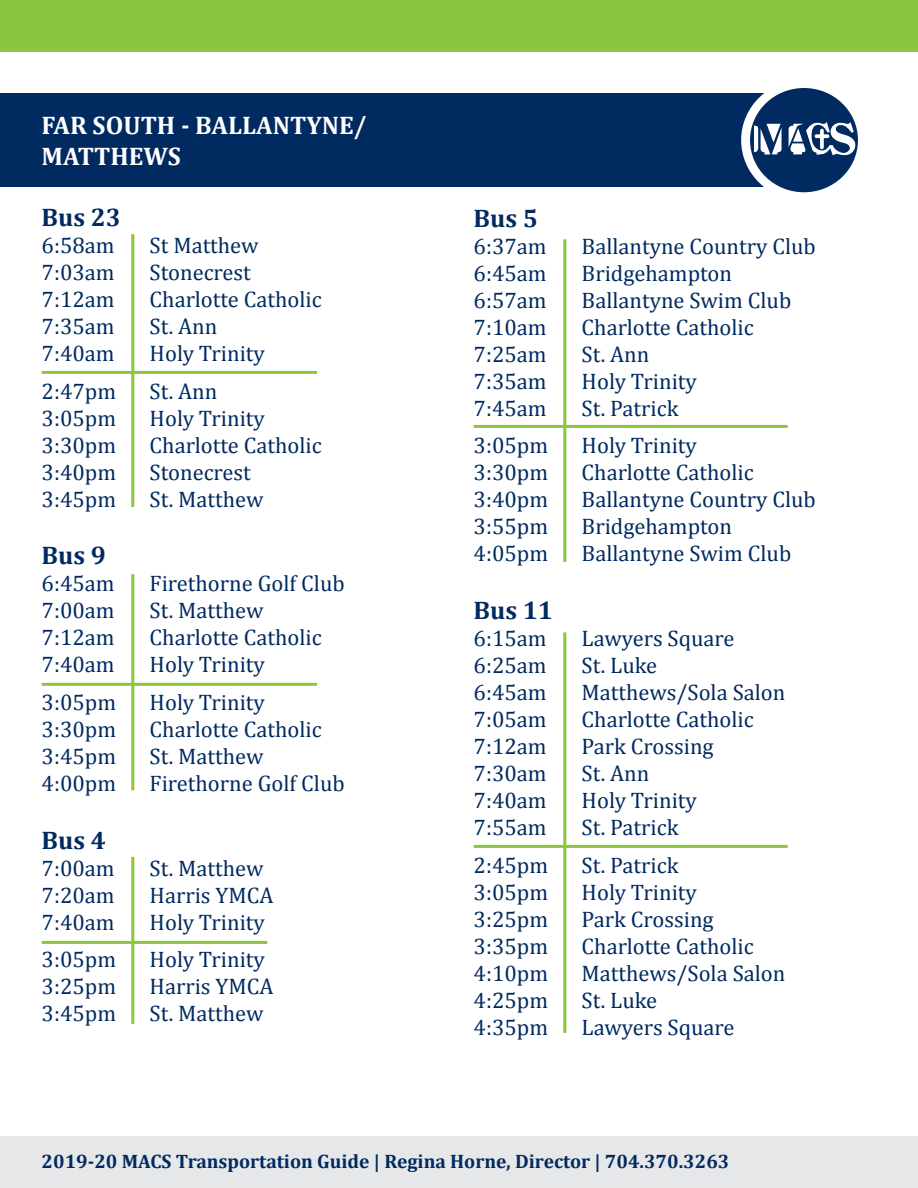
<style>
.page{position:relative;width:918px;height:1188px;background:#fff}
.page>*{position:absolute;margin:0;border:0;box-sizing:border-box;transform-origin:0 0}
.t1{font:700 25.5px/30.6px "Cambria";color:#fff}
.t2{font:700 25.5px "Cambria";color:#002a60}
.t3{font:22.5px "Cambria";color:#002a60}
.t4{font:700 19.5px "Cambria";color:#002a60}
</style>
<div class="page">
<div style="left:0;top:1136px;width:918px;height:52px;background:#e6e7e9"></div>
<div style="left:0;top:0;width:918px;height:52px;background:#8bc63e"></div>
<div style="left:0;top:93px;width:827px;height:94px;background:#002a60"></div>
<hr style="left:42px;top:371px;width:275px;height:3px;background:#8bc63e">
<hr style="left:131px;top:234px;width:3px;height:273px;background:#8bc63e">
<hr style="left:42px;top:683px;width:275px;height:3px;background:#8bc63e">
<hr style="left:131px;top:574px;width:3px;height:216px;background:#8bc63e">
<hr style="left:131px;top:857px;width:3px;height:167px;background:#8bc63e">
<hr style="left:42px;top:941px;width:225px;height:3px;background:#8bc63e">
<div style="left:741px;top:79px;width:126px;height:122px;background:#fff;border-radius:50%"></div>
<div style="left:750px;top:88px;width:108px;height:104px;background:#002a60;border-radius:50%"></div>
<svg style="left:754px;top:124px;width:28px;height:30px"></svg>
<svg style="left:789px;top:122px;width:67px;height:34px"></svg>
<hr style="left:474px;top:425px;width:314px;height:3px;background:#8bc63e">
<hr style="left:563px;top:239px;width:3px;height:323px;background:#8bc63e">
<hr style="left:563px;top:632px;width:3px;height:401px;background:#8bc63e">
<hr style="left:474px;top:845px;width:314px;height:3px;background:#8bc63e">
<p class="t1" style="left:42px;top:109px;width:327px">FAR SOUTH - BALLANTYNE/<br>MATTHEWS</p>
<p class="t2" style="left:42px;top:199px;width:81px">Bus 23</p>
<p class="t3" style="left:42px;top:232px;width:75px">6:58am</p>
<p class="t3" style="left:150px;top:232px;width:111px">St Matthew</p>
<p class="t3" style="left:42px;top:259px;width:75px">7:03am</p>
<p class="t3" style="left:150px;top:259px;width:103px">Stonecrest</p>
<p class="t3" style="left:42px;top:286px;width:75px">7:12am</p>
<p class="t3" style="left:150px;top:286px;width:174px">Charlotte Catholic</p>
<p class="t3" style="left:42px;top:313px;width:75px">7:35am</p>
<p class="t3" style="left:150px;top:313px;width:69px">St. Ann</p>
<p class="t3" style="left:42px;top:340px;width:75px">7:40am</p>
<p class="t3" style="left:150px;top:340px;width:117px">Holy Trinity</p>
<p class="t3" style="left:42px;top:378px;width:76px">2:47pm</p>
<p class="t3" style="left:150px;top:378px;width:69px">St. Ann</p>
<p class="t3" style="left:42px;top:405px;width:76px">3:05pm</p>
<p class="t3" style="left:150px;top:405px;width:117px">Holy Trinity</p>
<p class="t3" style="left:42px;top:432px;width:76px">3:30pm</p>
<p class="t3" style="left:150px;top:432px;width:174px">Charlotte Catholic</p>
<p class="t3" style="left:42px;top:459px;width:76px">3:40pm</p>
<p class="t3" style="left:150px;top:459px;width:103px">Stonecrest</p>
<p class="t3" style="left:42px;top:486px;width:76px">3:45pm</p>
<p class="t3" style="left:150px;top:486px;width:116px">St. Matthew</p>
<p class="t2" style="left:42px;top:538px;width:66px">Bus 9</p>
<p class="t3" style="left:42px;top:570px;width:75px">6:45am</p>
<p class="t3" style="left:150px;top:570px;width:197px">Firethorne Golf Club</p>
<p class="t3" style="left:42px;top:597px;width:75px">7:00am</p>
<p class="t3" style="left:150px;top:597px;width:116px">St. Matthew</p>
<p class="t3" style="left:42px;top:624px;width:75px">7:12am</p>
<p class="t3" style="left:150px;top:624px;width:174px">Charlotte Catholic</p>
<p class="t3" style="left:42px;top:651px;width:75px">7:40am</p>
<p class="t3" style="left:150px;top:651px;width:117px">Holy Trinity</p>
<p class="t3" style="left:42px;top:689px;width:76px">3:05pm</p>
<p class="t3" style="left:150px;top:689px;width:117px">Holy Trinity</p>
<p class="t3" style="left:42px;top:716px;width:76px">3:30pm</p>
<p class="t3" style="left:150px;top:716px;width:174px">Charlotte Catholic</p>
<p class="t3" style="left:42px;top:743px;width:76px">3:45pm</p>
<p class="t3" style="left:150px;top:743px;width:116px">St. Matthew</p>
<p class="t3" style="left:42px;top:770px;width:76px">4:00pm</p>
<p class="t3" style="left:150px;top:770px;width:197px">Firethorne Golf Club</p>
<p class="t2" style="left:42px;top:822px;width:66px">Bus 4</p>
<p class="t3" style="left:42px;top:855px;width:75px">7:00am</p>
<p class="t3" style="left:150px;top:855px;width:116px">St. Matthew</p>
<p class="t3" style="left:42px;top:882px;width:75px">7:20am</p>
<p class="t3" style="left:150px;top:882px;width:125px">Harris YMCA</p>
<p class="t3" style="left:42px;top:909px;width:75px">7:40am</p>
<p class="t3" style="left:150px;top:909px;width:117px">Holy Trinity</p>
<p class="t3" style="left:42px;top:946px;width:76px">3:05pm</p>
<p class="t3" style="left:150px;top:946px;width:117px">Holy Trinity</p>
<p class="t3" style="left:42px;top:973px;width:76px">3:25pm</p>
<p class="t3" style="left:150px;top:973px;width:125px">Harris YMCA</p>
<p class="t3" style="left:42px;top:1000px;width:76px">3:45pm</p>
<p class="t3" style="left:150px;top:1000px;width:116px">St. Matthew</p>
<p class="t2" style="left:474px;top:200px;width:66px">Bus 5</p>
<p class="t3" style="left:474px;top:233px;width:75px">6:37am</p>
<p class="t3" style="left:582px;top:233px;width:236px">Ballantyne Country Club</p>
<p class="t3" style="left:474px;top:260px;width:75px">6:45am</p>
<p class="t3" style="left:582px;top:260px;width:152px">Bridgehampton</p>
<p class="t3" style="left:474px;top:287px;width:75px">6:57am</p>
<p class="t3" style="left:582px;top:287px;width:211px">Ballantyne Swim Club</p>
<p class="t3" style="left:474px;top:314px;width:75px">7:10am</p>
<p class="t3" style="left:582px;top:314px;width:174px">Charlotte Catholic</p>
<p class="t3" style="left:474px;top:341px;width:75px">7:25am</p>
<p class="t3" style="left:582px;top:341px;width:69px">St. Ann</p>
<p class="t3" style="left:474px;top:368px;width:75px">7:35am</p>
<p class="t3" style="left:582px;top:368px;width:117px">Holy Trinity</p>
<p class="t3" style="left:474px;top:395px;width:75px">7:45am</p>
<p class="t3" style="left:582px;top:395px;width:98px">St. Patrick</p>
<p class="t3" style="left:474px;top:433px;width:76px">3:05pm</p>
<p class="t3" style="left:582px;top:433px;width:117px">Holy Trinity</p>
<p class="t3" style="left:474px;top:460px;width:76px">3:30pm</p>
<p class="t3" style="left:582px;top:460px;width:174px">Charlotte Catholic</p>
<p class="t3" style="left:474px;top:487px;width:76px">3:40pm</p>
<p class="t3" style="left:582px;top:487px;width:236px">Ballantyne Country Club</p>
<p class="t3" style="left:474px;top:514px;width:76px">3:55pm</p>
<p class="t3" style="left:582px;top:514px;width:152px">Bridgehampton</p>
<p class="t3" style="left:474px;top:541px;width:76px">4:05pm</p>
<p class="t3" style="left:582px;top:541px;width:211px">Ballantyne Swim Club</p>
<p class="t2" style="left:474px;top:592px;width:81px">Bus 11</p>
<p class="t3" style="left:474px;top:625px;width:75px">6:15am</p>
<p class="t3" style="left:582px;top:625px;width:154px">Lawyers Square</p>
<p class="t3" style="left:474px;top:652px;width:75px">6:25am</p>
<p class="t3" style="left:582px;top:652px;width:77px">St. Luke</p>
<p class="t3" style="left:474px;top:679px;width:75px">6:45am</p>
<p class="t3" style="left:582px;top:679px;width:205px">Matthews/Sola Salon</p>
<p class="t3" style="left:474px;top:706px;width:75px">7:05am</p>
<p class="t3" style="left:582px;top:706px;width:174px">Charlotte Catholic</p>
<p class="t3" style="left:474px;top:733px;width:75px">7:12am</p>
<p class="t3" style="left:582px;top:733px;width:134px">Park Crossing</p>
<p class="t3" style="left:474px;top:760px;width:75px">7:30am</p>
<p class="t3" style="left:582px;top:760px;width:69px">St. Ann</p>
<p class="t3" style="left:474px;top:787px;width:75px">7:40am</p>
<p class="t3" style="left:582px;top:787px;width:117px">Holy Trinity</p>
<p class="t3" style="left:474px;top:814px;width:75px">7:55am</p>
<p class="t3" style="left:582px;top:814px;width:98px">St. Patrick</p>
<p class="t3" style="left:474px;top:852px;width:76px">2:45pm</p>
<p class="t3" style="left:582px;top:852px;width:98px">St. Patrick</p>
<p class="t3" style="left:474px;top:879px;width:76px">3:05pm</p>
<p class="t3" style="left:582px;top:879px;width:117px">Holy Trinity</p>
<p class="t3" style="left:474px;top:906px;width:76px">3:25pm</p>
<p class="t3" style="left:582px;top:906px;width:134px">Park Crossing</p>
<p class="t3" style="left:474px;top:933px;width:76px">3:35pm</p>
<p class="t3" style="left:582px;top:933px;width:174px">Charlotte Catholic</p>
<p class="t3" style="left:474px;top:960px;width:76px">4:10pm</p>
<p class="t3" style="left:582px;top:960px;width:205px">Matthews/Sola Salon</p>
<p class="t3" style="left:474px;top:987px;width:76px">4:25pm</p>
<p class="t3" style="left:582px;top:987px;width:77px">St. Luke</p>
<p class="t3" style="left:474px;top:1014px;width:76px">4:35pm</p>
<p class="t3" style="left:582px;top:1014px;width:154px">Lawyers Square</p>
<p class="t4" style="left:42px;top:1148px;width:689px">2019-20 MACS Transportation Guide | Regina Horne, Director | 704.370.3263</p>
</div>
